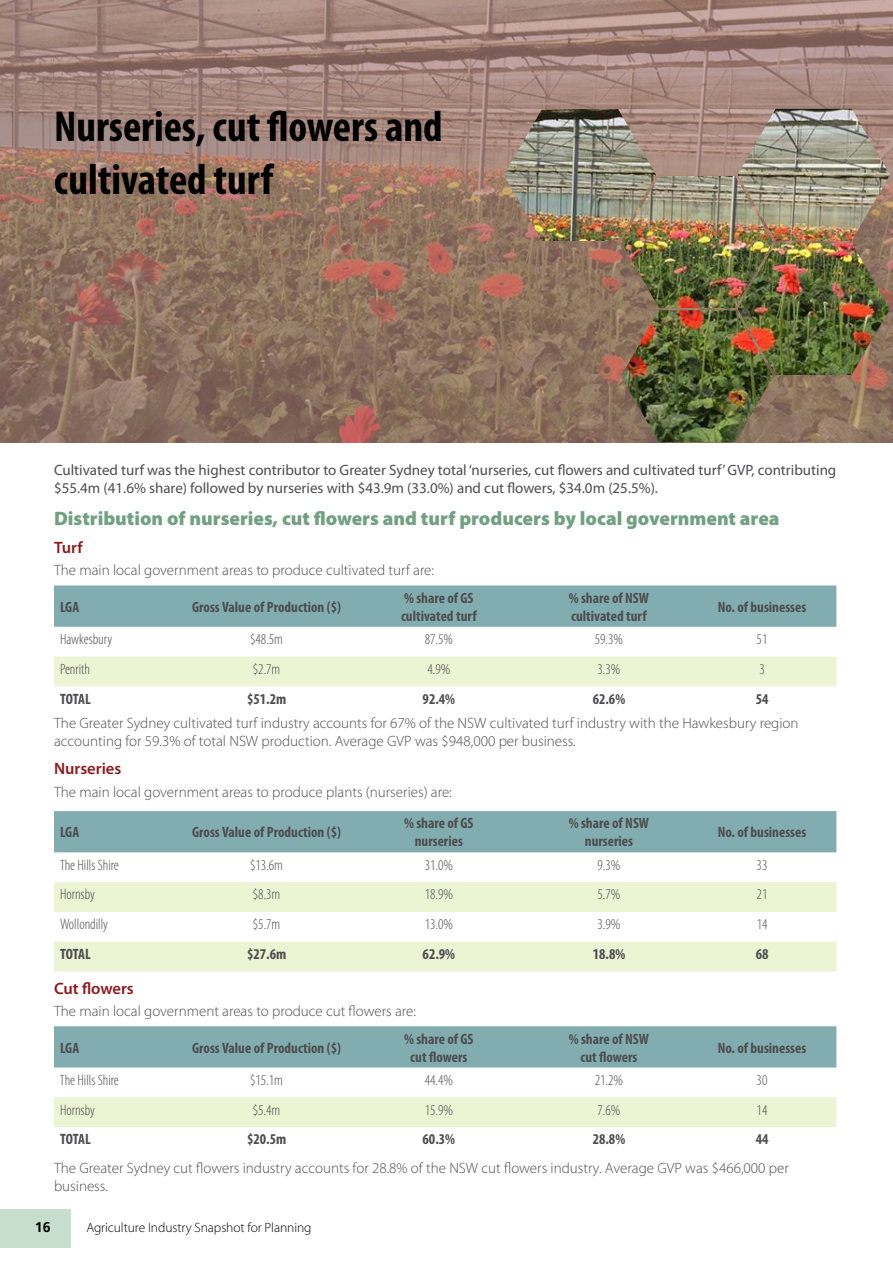
<style>
.page{position:relative;width:893px;height:1263px;background:#fff}
.page>*{position:absolute;margin:0;border:0;box-sizing:border-box;transform-origin:0 0}
.t1{font:700 condensed 43.5px/52.2px "Myriad Pro";color:#000}
.t2{font:900 19.5px "Myriad Pro";color:#71a082}
.t3{font:600 16.5px "Myriad Pro";color:#8e191c}
.Text{font:300 15px/18px "Myriad Pro";color:#4d4d4f}
.Table_text{font:700 condensed 15px/18px "Myriad Pro";color:#4d4d4f;text-align:center}
.Text-2{font:15px/18px "Myriad Pro";color:#4d4d4f}
.Table_text-2{font:300 condensed 15px "Myriad Pro";color:#4d4d4f}
.t4{font:700 14.25px "Frutiger LT Std";color:#000}
.t5{font:300 13.5px "Myriad Pro";letter-spacing:-.005em;color:#000}
</style>
<div class="page">
<div style="left:0;top:1209px;width:70px;height:38px;background:#c7decd"></div>
<div style="left:54px;top:585px;width:782px;height:42px;background:#82adb0"></div>
<div style="left:54px;top:656px;width:782px;height:30px;background:#ebf4d3"></div>
<div style="left:54px;top:811px;width:782px;height:41px;background:#82adb0"></div>
<svg style="left:54px;top:882px;width:782px;height:89px;fill:#ebf4d3"></svg>
<div style="left:54px;top:1026px;width:782px;height:41px;background:#82adb0"></div>
<div style="left:54px;top:1097px;width:782px;height:30px;background:#ebf4d3"></div>
<svg style="left:0;top:0;width:893px;height:442px;background:#9a7b6d"></svg>
<img style="left:504px;top:109px;width:386px;height:333px">
<p class="t1" style="left:54px;top:100px;width:390px">Nurseries, cut flowers and cultivated turf</p>
<p class="Text-2" style="left:54px;top:460px;width:784px">Cultivated turf was the highest contributor to Greater Sydney total ‘nurseries, cut flowers and cultivated turf’ GVP, contributing $55.4m (41.6% share) followed by nurseries with $43.9m (33.0%) and cut flowers, $34.0m (25.5%).</p>
<h2 class="t2" style="left:54px;top:507px;width:727px">Distribution of nurseries, cut flowers and turf producers by local government area</h2>
<h3 class="t3" style="left:54px;top:537px;width:30px">Turf</h3>
<p class="Text" style="left:54px;top:561px;width:382px">The main local government areas to produce cultivated turf are:</p>
<p class="Table_text" style="left:60px;top:597px;width:21px">LGA</p>
<p class="Table_text" style="left:192px;top:597px;width:150px">Gross Value of Production ($)</p>
<p class="Table_text" style="left:401px;top:588px;width:77px;text-align:left">% share of GS cultivated turf</p>
<p class="Table_text" style="left:569px;top:588px;width:82px;text-align:left">% share of NSW cultivated turf</p>
<p class="Table_text" style="left:718px;top:597px;width:90px">No. of businesses</p>
<p class="Table_text-2" style="left:60px;top:631px;width:54px">Hawkesbury</p>
<p class="Table_text-2" style="left:250px;top:631px;width:34px">$48.5m</p>
<p class="Table_text-2" style="left:425px;top:631px;width:30px">87.5%</p>
<p class="Table_text-2" style="left:595px;top:631px;width:30px">59.3%</p>
<p class="Table_text-2" style="left:757px;top:631px;width:12px">51</p>
<p class="Table_text-2" style="left:60px;top:661px;width:32px">Penrith</p>
<p class="Table_text-2" style="left:253px;top:661px;width:29px">$2.7m</p>
<p class="Table_text-2" style="left:427px;top:661px;width:24px">4.9%</p>
<p class="Table_text-2" style="left:597px;top:661px;width:24px">3.3%</p>
<p class="Table_text-2" style="left:759px;top:661px;width:7px">3</p>
<p class="Table_text" style="left:60px;top:689px;width:32px">TOTAL</p>
<p class="Table_text" style="left:247px;top:689px;width:41px">$51.2m</p>
<p class="Table_text" style="left:423px;top:689px;width:34px">92.4%</p>
<p class="Table_text" style="left:593px;top:689px;width:34px">62.6%</p>
<p class="Table_text" style="left:756px;top:689px;width:14px">54</p>
<p class="Text" style="left:54px;top:714px;width:746px">The Greater Sydney cultivated turf industry accounts for 67% of the NSW cultivated turf industry with the Hawkesbury region accounting for 59.3% of total NSW production. Average GVP was $948,000 per business.</p>
<h3 class="t3" style="left:54px;top:758px;width:69px">Nurseries</h3>
<p class="Text" style="left:54px;top:782px;width:399px">The main local government areas to produce plants (nurseries) are:</p>
<p class="Table_text" style="left:60px;top:823px;width:21px">LGA</p>
<p class="Table_text" style="left:192px;top:823px;width:150px">Gross Value of Production ($)</p>
<p class="Table_text" style="left:404px;top:814px;width:71px">% share of GS nurseries</p>
<p class="Table_text" style="left:569px;top:814px;width:82px">% share of NSW nurseries</p>
<p class="Table_text" style="left:718px;top:823px;width:90px">No. of businesses</p>
<p class="Table_text-2" style="left:60px;top:857px;width:60px">The Hills Shire</p>
<p class="Table_text-2" style="left:250px;top:857px;width:34px">$13.6m</p>
<p class="Table_text-2" style="left:425px;top:857px;width:30px">31.0%</p>
<p class="Table_text-2" style="left:597px;top:857px;width:24px">9.3%</p>
<p class="Table_text-2" style="left:757px;top:857px;width:12px">33</p>
<p class="Table_text-2" style="left:60px;top:886px;width:36px">Hornsby</p>
<p class="Table_text-2" style="left:253px;top:886px;width:29px">$8.3m</p>
<p class="Table_text-2" style="left:425px;top:886px;width:30px">18.9%</p>
<p class="Table_text-2" style="left:597px;top:886px;width:24px">5.7%</p>
<p class="Table_text-2" style="left:757px;top:886px;width:12px">21</p>
<p class="Table_text-2" style="left:60px;top:916px;width:49px">Wollondilly</p>
<p class="Table_text-2" style="left:253px;top:916px;width:29px">$5.7m</p>
<p class="Table_text-2" style="left:425px;top:916px;width:30px">13.0%</p>
<p class="Table_text-2" style="left:597px;top:916px;width:24px">3.9%</p>
<p class="Table_text-2" style="left:757px;top:916px;width:12px">14</p>
<p class="Table_text" style="left:60px;top:944px;width:32px">TOTAL</p>
<p class="Table_text" style="left:247px;top:944px;width:41px">$27.6m</p>
<p class="Table_text" style="left:423px;top:944px;width:34px">62.9%</p>
<p class="Table_text" style="left:593px;top:944px;width:34px">18.8%</p>
<p class="Table_text" style="left:756px;top:944px;width:14px">68</p>
<h3 class="t3" style="left:54px;top:978px;width:81px">Cut flowers</h3>
<p class="Text" style="left:54px;top:1002px;width:364px">The main local government areas to produce cut flowers are:</p>
<p class="Table_text" style="left:60px;top:1038px;width:21px">LGA</p>
<p class="Table_text" style="left:192px;top:1038px;width:150px">Gross Value of Production ($)</p>
<p class="Table_text" style="left:404px;top:1029px;width:71px">% share of GS cut flowers</p>
<p class="Table_text" style="left:569px;top:1029px;width:82px">% share of NSW cut flowers</p>
<p class="Table_text" style="left:718px;top:1038px;width:90px">No. of businesses</p>
<p class="Table_text-2" style="left:60px;top:1072px;width:60px">The Hills Shire</p>
<p class="Table_text-2" style="left:250px;top:1072px;width:34px">$15.1m</p>
<p class="Table_text-2" style="left:425px;top:1072px;width:30px">44.4%</p>
<p class="Table_text-2" style="left:595px;top:1072px;width:30px">21.2%</p>
<p class="Table_text-2" style="left:757px;top:1072px;width:12px">30</p>
<p class="Table_text-2" style="left:60px;top:1101px;width:36px">Hornsby</p>
<p class="Table_text-2" style="left:253px;top:1101px;width:29px">$5.4m</p>
<p class="Table_text-2" style="left:425px;top:1101px;width:30px">15.9%</p>
<p class="Table_text-2" style="left:597px;top:1101px;width:24px">7.6%</p>
<p class="Table_text-2" style="left:757px;top:1101px;width:12px">14</p>
<p class="Table_text" style="left:60px;top:1130px;width:32px">TOTAL</p>
<p class="Table_text" style="left:247px;top:1130px;width:41px">$20.5m</p>
<p class="Table_text" style="left:423px;top:1130px;width:34px">60.3%</p>
<p class="Table_text" style="left:593px;top:1130px;width:34px">28.8%</p>
<p class="Table_text" style="left:756px;top:1130px;width:14px">44</p>
<p class="Text" style="left:54px;top:1159px;width:736px">The Greater Sydney cut flowers industry accounts for 28.8% of the NSW cut flowers industry. Average GVP was $466,000 per business.</p>
<p class="t4" style="left:35px;top:1218px;width:17px">16</p>
<p class="t5" style="left:86px;top:1219px;width:227px">Agriculture Industry Snapshot for Planning</p>
</div>
